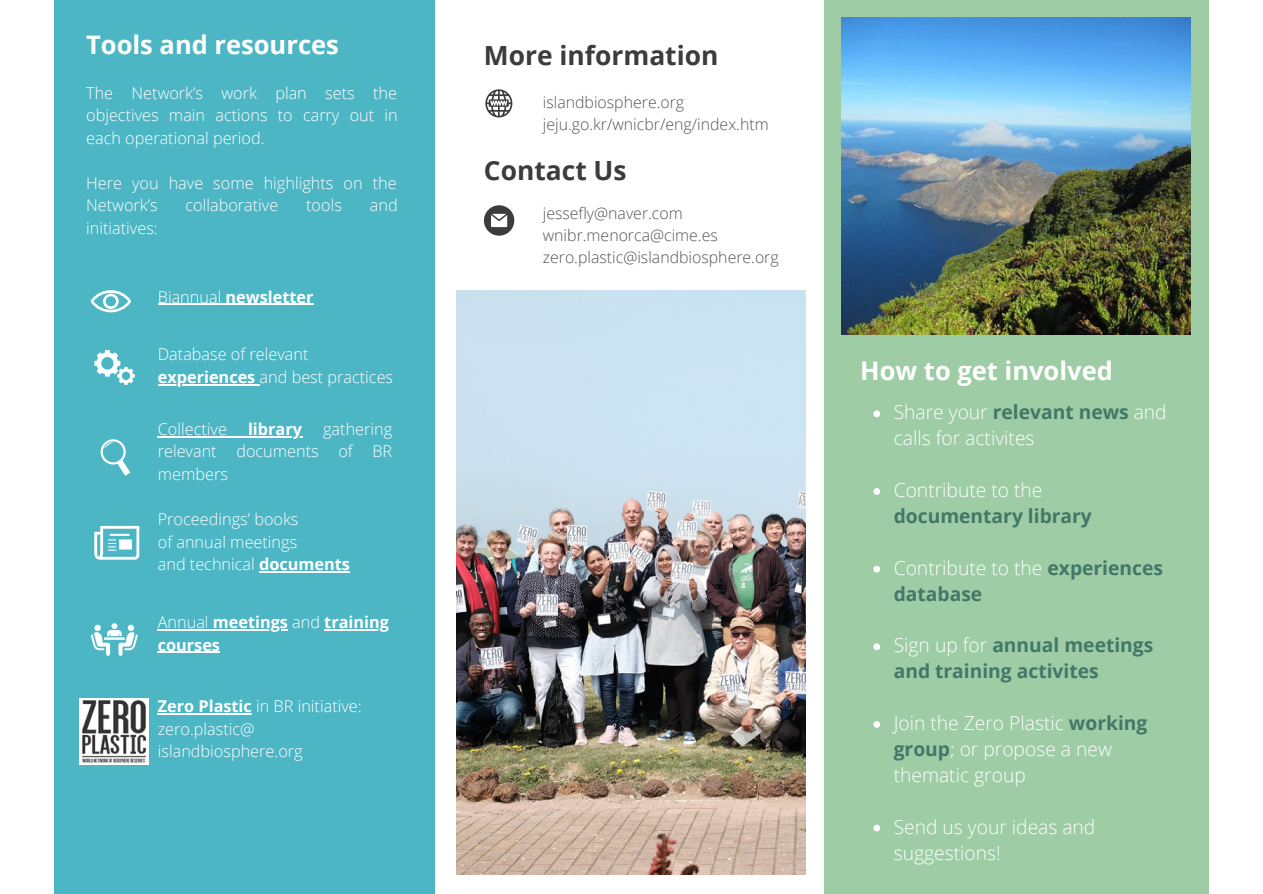
<style>
.page{position:relative;width:1263px;height:894px;background:#fff}
.page>*{position:absolute;margin:0;border:0;box-sizing:border-box;transform-origin:0 0}
.t1{font:700 26.4px "Open Sans";color:#3d3b3b}
.t2{font:700 25.5px "Open Sans";color:#fff}
.t3{font:300 19.2px/25.8px "Open Sans";color:#fff}
.t4{font:700 19.2px/25.8px "Open Sans";color:#437768}
.t5{font:300 16.2px/22.5px "Open Sans";color:#fff;text-align:justify}
.t6{font:700 16.2px/22.5px "Open Sans";color:#fff}
.t7{font:300 15.9px "Open Sans";color:#545454}
.s1{font-weight:300}
.s2{font-weight:700}
.s3{font-weight:700;color:#437768}
.s4{font-weight:300;color:#fff}
</style>
<div class="page">
<div style="left:824px;top:0;width:385px;height:892px;background:#9dcca5"></div>
<img style="left:457px;top:290px;width:348px;height:584px">
<img style="left:842px;top:17px;width:348px;height:318px">
<svg style="left:484px;top:205px;width:30px;height:30px"></svg>
<svg style="left:485px;top:89px;width:27px;height:28px"></svg>
<div style="left:54px;top:0;width:380px;height:892px;background:#4db6c5"></div>
<img style="left:80px;top:698px;width:68px;height:66px">
<svg style="left:94px;top:350px;width:41px;height:35px"></svg>
<svg style="left:91px;top:623px;width:47px;height:32px"></svg>
<svg style="left:100px;top:439px;width:30px;height:36px"></svg>
<svg style="left:94px;top:525px;width:45px;height:34px"></svg>
<svg style="left:91px;top:290px;width:40px;height:22px"></svg>
<hr style="left:158px;top:384px;width:97px;height:1px;background:#fff">
<svg style="left:873px;top:410px;width:7px;height:7px"></svg>
<svg style="left:873px;top:488px;width:7px;height:6px"></svg>
<svg style="left:873px;top:565px;width:7px;height:7px"></svg>
<svg style="left:873px;top:643px;width:7px;height:7px"></svg>
<svg style="left:873px;top:721px;width:7px;height:6px"></svg>
<svg style="left:873px;top:824px;width:7px;height:7px"></svg>
<hr style="left:158px;top:713px;width:94px;height:1px;background:#fff">
<hr style="left:158px;top:629px;width:55px;height:1px;background:#fff">
<hr style="left:213px;top:629px;width:75px;height:1px;background:#fff">
<hr style="left:324px;top:629px;width:65px;height:1px;background:#fff">
<hr style="left:158px;top:651px;width:62px;height:1px;background:#fff">
<hr style="left:259px;top:571px;width:91px;height:1px;background:#fff">
<hr style="left:158px;top:436px;width:90px;height:1px;background:#fff">
<hr style="left:248px;top:436px;width:54px;height:1px;background:#fff">
<hr style="left:158px;top:304px;width:68px;height:1px;background:#fff">
<hr style="left:226px;top:304px;width:87px;height:1px;background:#fff">
<p class="t2" style="left:86px;top:27px;width:254px">Tools and resources</p>
<p class="t5" style="left:86px;top:81px;width:313px">The Network’s work plan sets the objectives main actions to carry out in each operational period.</p>
<p class="t5" style="left:86px;top:171px;width:312px">Here you have some highlights on the<br>Network’s</p>
<p class="t5" style="left:185px;top:194px;width:94px">collaborative</p>
<p class="t5" style="left:306px;top:194px;width:37px">tools</p>
<p class="t5" style="left:370px;top:194px;width:29px">and</p>
<p class="t5" style="left:86px;top:216px;width:73px">initiatives:</p>
<p class="t6" style="left:158px;top:285px;width:157px"><span class="s1">Biannual</span> newsletter</p>
<p class="t1" style="left:484px;top:37px;width:236px">More information</p>
<p class="t7" style="left:543px;top:91px;width:143px">islandbiosphere.org</p>
<p class="t7" style="left:543px;top:113px;width:227px">jeju.go.kr/wnicbr/eng/index.htm</p>
<p class="t1" style="left:484px;top:152px;width:144px">Contact Us</p>
<p class="t7" style="left:543px;top:202px;width:141px">jessefly@naver.com</p>
<p class="t7" style="left:543px;top:224px;width:177px">wnibr.menorca@cime.es</p>
<p class="t7" style="left:543px;top:246px;width:237px">zero.plastic@islandbiosphere.org</p>
<p class="t5" style="left:158px;top:343px;width:152px">Database of relevant</p>
<p class="t5" style="left:158px;top:365px;width:237px"><span class="s2">experiences</span> and best practices</p>
<p class="t2" style="left:860px;top:353px;width:254px">How to get involved</p>
<p class="t3" style="left:894px;top:399px;width:274px">Share your <span class="s3">relevant news</span> and calls for activites</p>
<p class="t4" style="left:894px;top:476px;width:200px"><span class="s4">Contribute to the </span>documentary library</p>
<p class="t4" style="left:894px;top:554px;width:271px"><span class="s4">Contribute to the</span> experiences database</p>
<p class="t4" style="left:894px;top:632px;width:261px"><span class="s4">Sign up for</span> annual meetings and training activites</p>
<p class="t3" style="left:894px;top:709px;width:255px">Join the Zero Plastic <span class="s3">working group</span>; or propose a new thematic group</p>
<p class="t3" style="left:894px;top:813px;width:203px">Send us your ideas and suggestions!</p>
<p class="t5" style="left:158px;top:417px;width:71px">Collective</p>
<p class="t6" style="left:248px;top:417px;width:56px">library</p>
<p class="t5" style="left:158px;top:417px;width:236px;text-indent:165px">gathering relevant documents of BR members</p>
<p class="t5" style="left:158px;top:507px;width:142px">Proceedings’ books</p>
<p class="t5" style="left:158px;top:530px;width:141px">of annual meetings</p>
<p class="t5" style="left:158px;top:552px;width:194px">and technical <span class="s2">documents</span></p>
<p class="t6" style="left:158px;top:610px;width:233px"><span class="s1">Annual</span> meetings <span class="s1">and</span> training courses</p>
<p class="t5" style="left:158px;top:694px;width:205px"><span class="s2">Zero Plastic</span> in BR initiative: zero.plastic@</p>
<p class="t5" style="left:158px;top:739px;width:146px">islandbiosphere.org</p>
</div>
